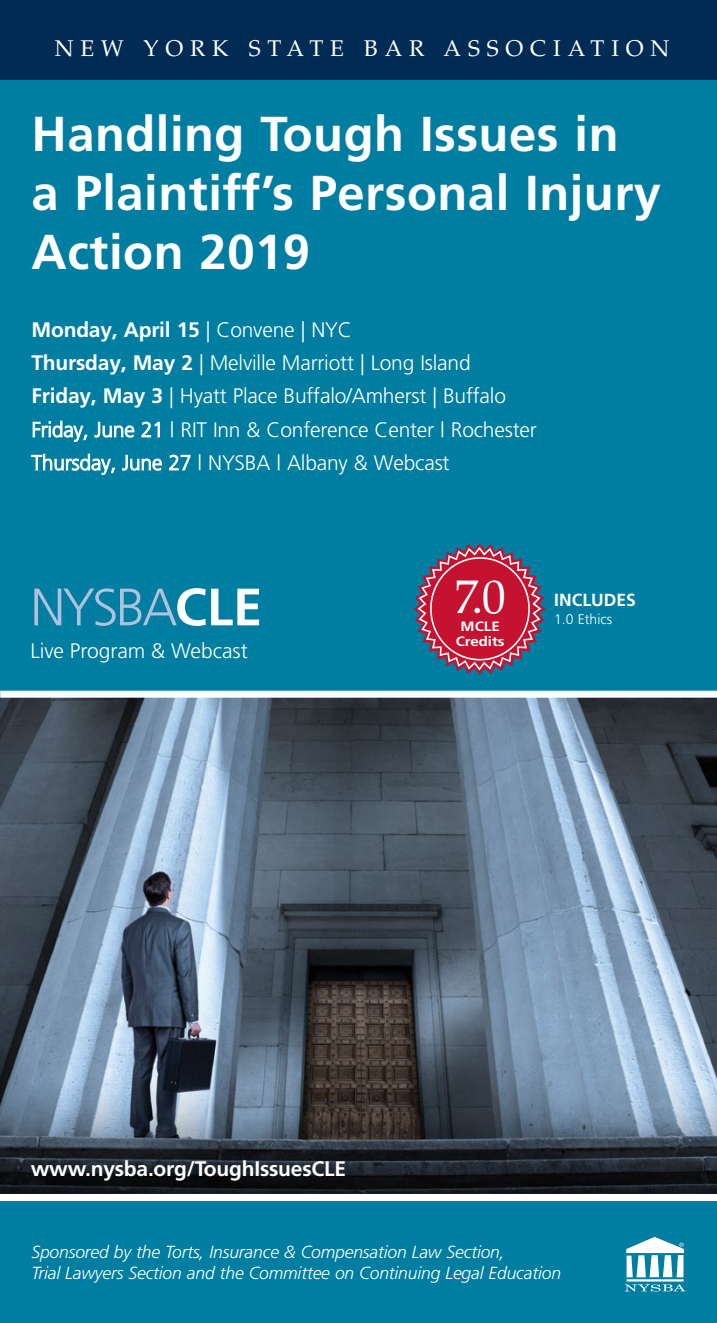
<style>
.page{position:relative;width:717px;height:1323px;background:#fff}
.page>*{position:absolute;margin:0;border:0;box-sizing:border-box;transform-origin:0 0}
.t1{font:300 52.68px "Frutiger";color:#b1c0dc}
.t2{font:700 49px/58.8px "Frutiger";letter-spacing:.01em;color:#fff}
.t3{font:47.25px "Palatino";color:#fff}
.t4{font:22.75px "Palatino";letter-spacing:.3em;color:#fff}
.t5{font:300 21px/33.2px "Frutiger";letter-spacing:-.01em;color:#fff}
.t6{font:700 21px "Frutiger";letter-spacing:-.01em;color:#fff}
.t7{font:italic 300 17.5px/21px "Frutiger";letter-spacing:-.01em;color:#fff}
.t8{font:700 17.5px "Frutiger";color:#fff}
.t9{font:300 14px "Frutiger";color:#fff}
.t10{font:700 13.47px/15px "Frutiger";color:#fff;text-align:center;scale:1.11 1}
.s1{font-weight:700}
.s2{font-size:51.98px}
.s3{font-weight:700;font-size:52.5px;color:#fff}
</style>
<div class="page">
<div style="left:0;top:80px;width:717px;height:1243px;background:#007ea2"></div>
<div style="left:0;top:0;width:717px;height:80px;background:#002b54"></div>
<img style="left:0;top:698px;width:717px;height:496px">
<svg style="left:414px;top:543px;width:132px;height:132px"></svg>
<div style="left:431px;top:558px;width:98px;height:102px;background:#c41230;border-radius:50%"></div>
<div style="left:430px;top:557px;width:100px;height:104px;border:2px solid #fff;border-radius:50%"></div>
<svg style="left:625px;top:1284px;width:60px;height:8px"></svg>
<hr style="left:627px;top:1279px;width:57px;height:3px;background:#fff">
<svg style="left:626px;top:1237px;width:58px;height:40px"></svg>
<div style="left:0;top:691px;width:717px;height:7px;background:#fff"></div>
<div style="left:0;top:1194px;width:717px;height:7px;background:#fff"></div>
<p class="t4" style="left:55px;top:34px;width:616px">NEW YORK STATE BAR ASSOCIATION</p>
<h2 class="t2" style="left:32px;top:105px;width:631px">Handling Tough Issues in<br>a Plaintiff’s Personal Injury<br>Action 2019</h2>
<p class="t5" style="left:32px;top:313px;width:507px"><span class="s1">Monday, April 15</span> | Convene | NYC<br><span class="s1">Thursday, May 2</span> | Melville Marriott | Long Island <span class="s1">Friday, May 3</span> | Hyatt Place Buffalo/Amherst | Buffalo Friday, June 21 | RIT Inn &amp; Conference Center | Rochester Thursday, June 27 | NYSBA | Albany &amp; Webcast</p>
<h1 class="t1" style="left:30px;top:577px;width:233px">NY<span class="s2">S</span>BA<span class="s3">CLE</span></h1>
<p class="t5" style="left:30px;top:635px;width:219px">Live Program &amp; Webcast</p>
<h3 class="t3" style="left:455px;top:569px;width:52px">7.0</h3>
<p class="t10" style="left:456px;top:619px;width:45px">MCLE<br>Credits</p>
<p class="t8" style="left:554px;top:590px;width:83px">INCLUDES</p>
<p class="t9" style="left:554px;top:611px;width:59px">1.0 Ethics</p>
<p class="t6" style="left:31px;top:1157px;width:317px">www.nysba.org/ToughIssuesCLE</p>
<p class="t7" style="left:32px;top:1241px;width:531px">Sponsored by the Torts, Insurance &amp; Compensation Law Section,<br>Trial Lawyers Section and the Committee on Continuing Legal Education</p>
</div>
